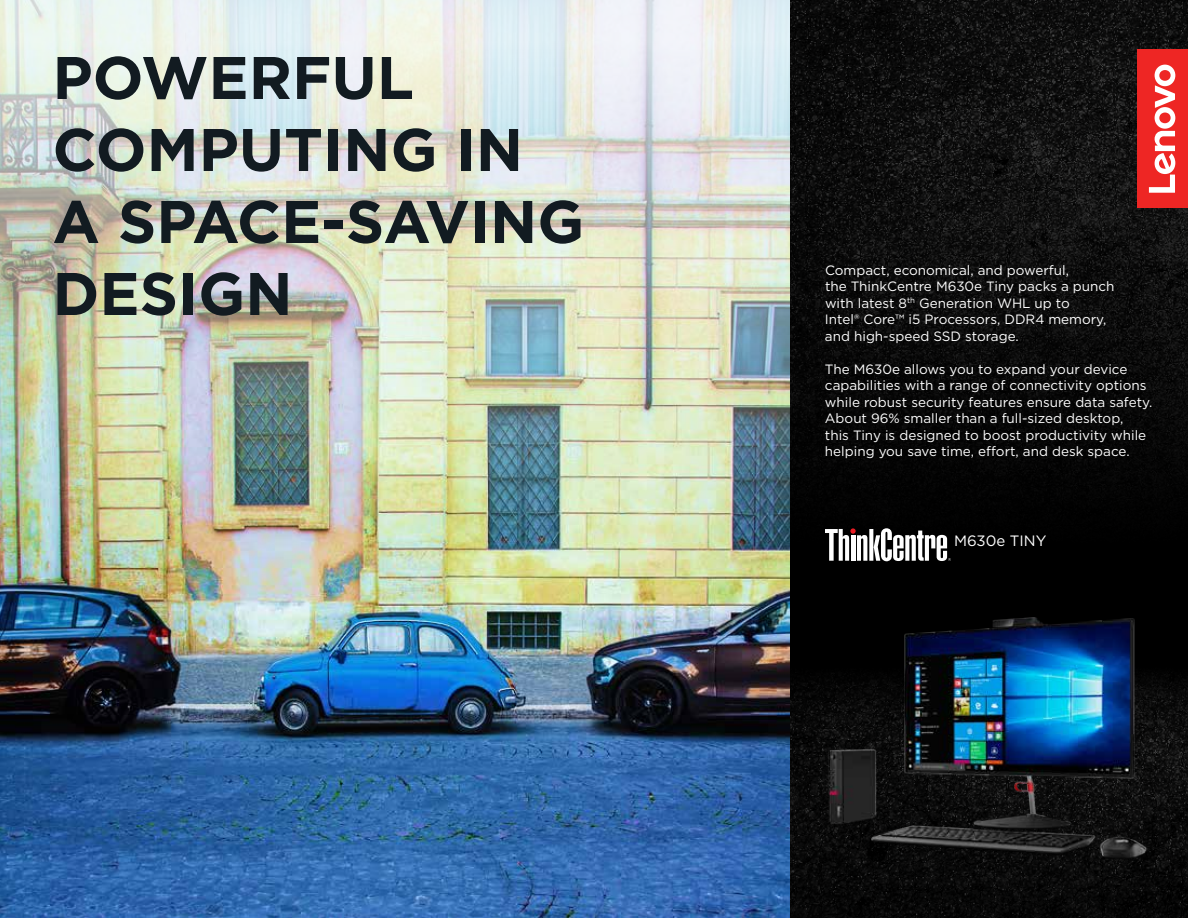
<style>
.page{position:relative;width:1188px;height:918px;background:#fff}
.page>*{position:absolute;margin:0;border:0;box-sizing:border-box;transform-origin:0 0}
.t1{font:700 60px/72px "Gotham";color:#121b21}
.t2{font:15px "Gotham";color:#fff}
.t3{font:13.5px/16.5px "Gotham";color:#fff}
</style>
<div class="page">
<img style="left:0;top:0;width:791px;height:918px">
<img style="left:0;top:0;width:790px;height:644px">
<svg style="left:791px;top:0;width:397px;height:55px;background:#0e0e0e"></svg>
<svg style="left:790px;top:652px;width:398px;height:266px;background:#090909"></svg>
<svg style="left:790px;top:55px;width:398px;height:597px;background:#090909"></svg>
<div style="left:1137px;top:50px;width:51px;height:158px;background:#ee2624"></div>
<svg style="left:1149px;top:65px;width:26px;height:128px"></svg>
<svg style="left:825px;top:528px;width:126px;height:33px"></svg>
<img style="left:818px;top:615px;width:337px;height:247px">
<h1 class="t1" style="left:52px;top:41px;width:533px">POWERFUL<br>COMPUTING IN<br>A SPACE-SAVING<br>DESIGN</h1>
<p class="t3" style="left:825px;top:261px;width:291px">Compact, economical, and powerful,<br>the ThinkCentre M630e Tiny packs a punch with latest 8<sup>th</sup> Generation WHL up to<br>Intel® Core™ i5 Processors, DDR4 memory, and high-speed SSD storage.</p>
<p class="t3" style="left:825px;top:360px;width:329px">The M630e allows you to expand your device capabilities with a range of connectivity options while robust security features ensure data safety.<br>About 96% smaller than a full-sized desktop,<br>this Tiny is designed to boost productivity while helping you save time, effort, and desk space.</p>
<p class="t2" style="left:954px;top:531px;width:94px">M630e TINY</p>
</div>
